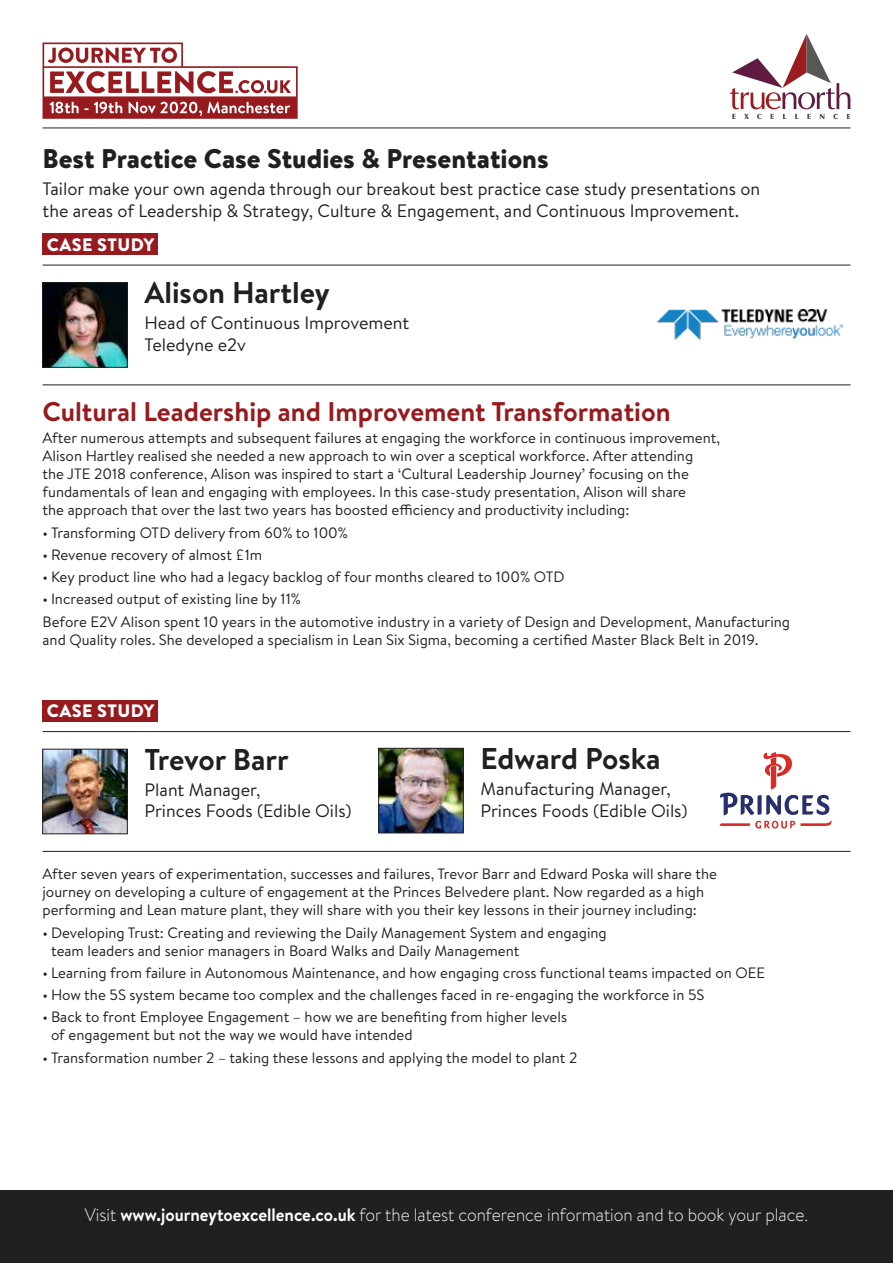
<style>
.page{position:relative;width:893px;height:1263px;background:#fff}
.page>*{position:absolute;margin:0;border:0;box-sizing:border-box;transform-origin:0 0}
.t1{font:700 30px "Brandon Text";color:#221f20}
.t2{font:700 27px "Brandon Text";color:#971b1e}
.t3{font:900 27px "Brandon Text";color:#221f20}
.t4{font:18px/21.6px "Brandon Text";color:#221f20}
.t5{font:300 18px "Brandon Text";color:#fff;scale:.95 1}
.t6{font:900 18px "Brandon Text";letter-spacing:.02em;color:#fff}
.t7{font:15px/18px "Brandon Text";color:#221f20}
.s1{font-weight:700}
</style>
<div class="page">
<hr style="left:43px;top:265px;width:807px;height:1px;background:#221f20">
<img style="left:44px;top:284px;width:82px;height:81px">
<div style="left:42px;top:282px;width:86px;height:85px;border:1px solid #221f20"></div>
<hr style="left:43px;top:384px;width:807px;height:1px;background:#221f20">
<img style="left:658px;top:309px;width:184px;height:31px">
<svg style="left:730px;top:34px;width:120px;height:85px"></svg>
<hr style="left:43px;top:128px;width:807px;height:1px;background:#221f20">
<div style="left:43px;top:234px;width:115px;height:21px;background:#971b1e"></div>
<svg style="left:43px;top:43px;width:255px;height:76px"></svg>
<div style="left:0;top:1191px;width:893px;height:72px;background:#221f20"></div>
<hr style="left:43px;top:731px;width:807px;height:1px;background:#221f20">
<img style="left:44px;top:751px;width:82px;height:81px">
<div style="left:42px;top:749px;width:86px;height:85px;border:1px solid #221f20"></div>
<img style="left:380px;top:750px;width:81px;height:81px">
<div style="left:378px;top:748px;width:85px;height:85px;border:1px solid #221f20"></div>
<hr style="left:43px;top:851px;width:807px;height:1px;background:#221f20">
<svg style="left:720px;top:752px;width:112px;height:76px"></svg>
<div style="left:43px;top:700px;width:115px;height:21px;background:#971b1e"></div>
<h2 class="t3" style="left:43px;top:146px;width:508px">Best Practice Case Studies &amp; Presentations</h2>
<p class="t4" style="left:43px;top:180px;width:719px">Tailor make your own agenda through our breakout best practice case study presentations on the areas of Leadership &amp; Strategy, Culture &amp; Engagement, and Continuous Improvement.</p>
<p class="t6" style="left:47px;top:236px;width:109px">CASE STUDY</p>
<h1 class="t1" style="left:145px;top:282px;width:187px">Alison Hartley</h1>
<p class="t4" style="left:145px;top:314px;width:266px">Head of Continuous Improvement<br>Teledyne e2v</p>
<h2 class="t2" style="left:43px;top:402px;width:630px">Cultural Leadership and Improvement Transformation</h2>
<p class="t7" style="left:43px;top:431px;width:679px">After numerous attempts and subsequent failures at engaging the workforce in continuous improvement, Alison Hartley realised she needed a new approach to win over a sceptical workforce. After attending<br>the JTE 2018 conference, Alison was inspired to start a ‘Cultural Leadership Journey’ focusing on the fundamentals of lean and engaging with employees. In this case-study presentation, Alison will share<br>the approach that over the last two years has boosted efficiency and productivity including:</p>
<p class="t7" style="left:43px;top:525px;width:307px">• Transforming OTD delivery from 60% to 100%</p>
<p class="t7" style="left:43px;top:547px;width:221px">• Revenue recovery of almost £1m</p>
<p class="t7" style="left:43px;top:569px;width:524px">• Key product line who had a legacy backlog of four months cleared to 100% OTD</p>
<p class="t7" style="left:43px;top:589px;width:749px;line-height:22.2px">• Increased output of existing line by 11%<br>Before E2V Alison spent 10 years in the automotive industry in a variety of Design and Development, Manufacturing</p>
<p class="t7" style="left:43px;top:632px;width:717px">and Quality roles. She developed a specialism in Lean Six Sigma, becoming a certified Master Black Belt in 2019.</p>
<p class="t6" style="left:47px;top:702px;width:109px">CASE STUDY</p>
<h1 class="t1" style="left:145px;top:748px;width:146px">Trevor Barr</h1>
<p class="t4" style="left:145px;top:780px;width:208px">Plant Manager,<br>Princes Foods (Edible Oils)</p>
<h1 class="t1" style="left:480px;top:747px;width:181px">Edward Poska</h1>
<p class="t4" style="left:480px;top:779px;width:208px">Manufacturing Manager,<br>Princes Foods (Edible Oils)</p>
<p class="t7" style="left:43px;top:866px;width:676px">After seven years of experimentation, successes and failures, Trevor Barr and Edward Poska will share the journey on developing a culture of engagement at the Princes Belvedere plant. Now regarded as a high performing and Lean mature plant, they will share with you their key lessons in their journey including:</p>
<p class="t7" style="left:51px;top:925px;width:557px;text-indent:-9px">• Developing Trust: Creating and reviewing the Daily Management System and engaging team leaders and senior managers in Board Walks and Daily Management</p>
<p class="t7" style="left:43px;top:965px;width:724px">• Learning from failure in Autonomous Maintenance, and how engaging cross functional teams impacted on OEE</p>
<p class="t7" style="left:43px;top:987px;width:663px">• How the 5S system became too complex and the challenges faced in re-engaging the workforce in 5S</p>
<p class="t7" style="left:51px;top:1009px;width:518px;text-indent:-9px">• Back to front Employee Engagement – how we are benefiting from higher levels of engagement but not the way we would have intended</p>
<p class="t7" style="left:43px;top:1050px;width:536px">• Transformation number 2 – taking these lessons and applying the model to plant 2</p>
<p class="t5" style="left:85px;top:1208px;width:763px">Visit <span class="s1">www.journeytoexcellence.co.uk</span> for the latest conference information and to book your place.</p>
</div>
